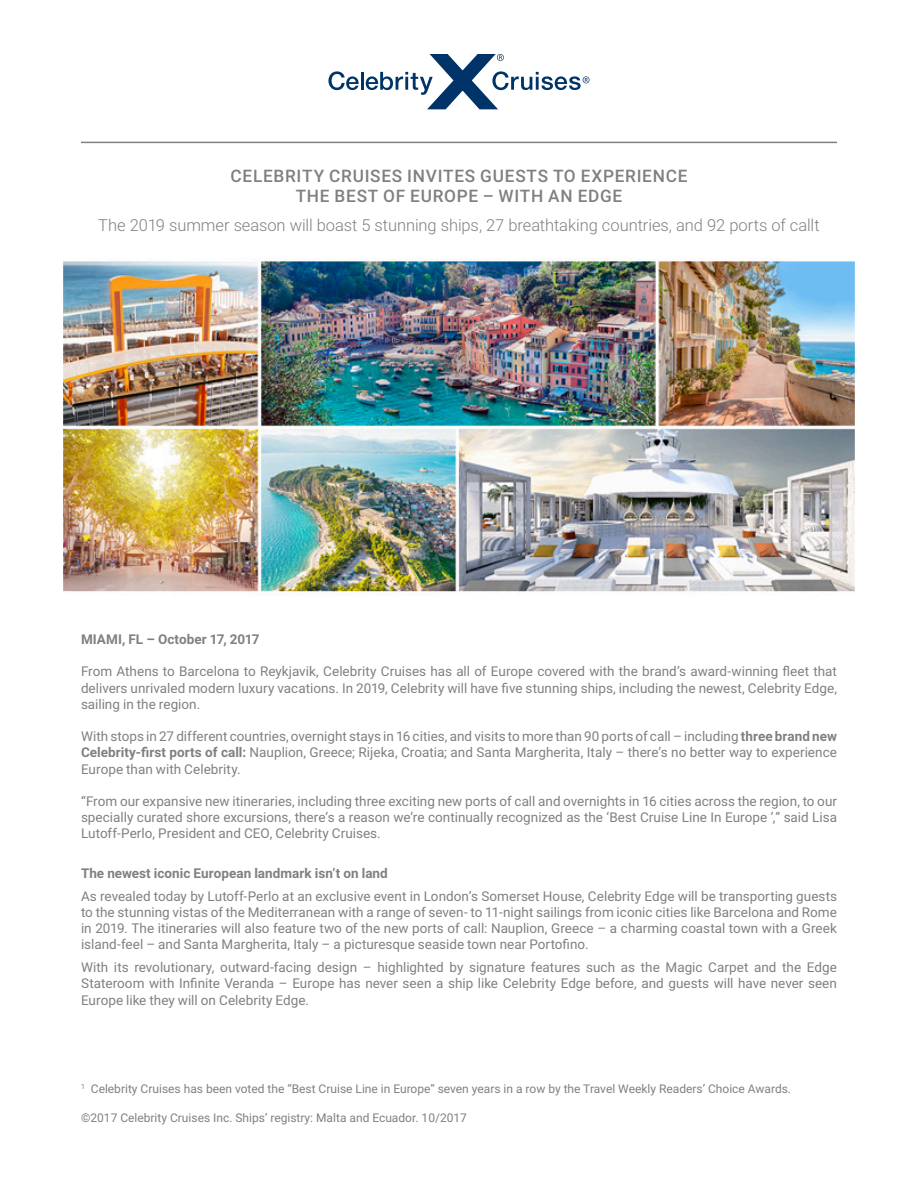
<style>
.page{position:relative;width:918px;height:1188px;background:#fff}
.page>*{position:absolute;margin:0;border:0;box-sizing:border-box;transform-origin:0 0}
.t1{font:500 17.25px/20.7px "Roboto";letter-spacing:.04em;color:#808083;text-align:center}
.t2{font:300 16.5px "Roboto";letter-spacing:-.005em;color:#808083}
.t3{font:13.5px/16.2px "Roboto";color:#808083;text-align:justify}
.t4{font:700 13.5px "Roboto";letter-spacing:.005em;color:#808083}
.t5{font:12px "Roboto";color:#808083}
.s1{font-weight:700}
</style>
<div class="page">
<svg style="left:328px;top:71px;width:31px;height:19px"></svg>
<hr style="left:361px;top:72px;width:3px;height:18px;background:#003367">
<svg style="left:366px;top:54px;width:224px;height:55px"></svg>
<hr style="left:81px;top:142px;width:756px;height:1px;background:#808083">
<img style="left:63px;top:258px;width:792px;height:337px">
<p class="t1" style="left:231px;top:164px;width:458px">CELEBRITY CRUISES INVITES GUESTS TO EXPERIENCE<br>THE BEST OF EUROPE – WITH AN EDGE</p>
<p class="t2" style="left:98px;top:214px;width:723px">The 2019 summer season will boast 5 stunning ships, 27 breathtaking countries, and 92 ports of callt</p>
<p class="t4" style="left:81px;top:630px;width:180px">MIAMI, FL – October 17, 2017</p>
<p class="t3" style="left:81px;top:663px;width:758px">From Athens to Barcelona to Reykjavik, Celebrity Cruises has all of Europe covered with the brand’s award-winning fleet that delivers unrivaled modern luxury vacations. In 2019, Celebrity will have five stunning ships, including the newest, Celebrity Edge, sailing in the region.</p>
<p class="t3" style="left:81px;top:728px;width:757px">With stops in 27 different countries, overnight stays in 16 cities, and visits to more than 90 ports of call – including <span class="s1">three brand new Celebrity-first ports of call:</span> Nauplion, Greece; Rijeka, Croatia; and Santa Margherita, Italy – there’s no better way to experience Europe than with Celebrity.</p>
<p class="t3" style="left:81px;top:793px;width:758px">“From our expansive new itineraries, including three exciting new ports of call and overnights in 16 cities across the region, to our specially curated shore excursions, there’s a reason we’re continually recognized as the ‘Best Cruise Line In Europe ’,” said Lisa Lutoff-Perlo, President and CEO, Celebrity Cruises.</p>
<p class="t4" style="left:81px;top:863px;width:308px">The newest iconic European landmark isn’t on land</p>
<p class="t3" style="left:81px;top:887px;width:758px">As revealed today by Lutoff-Perlo at an exclusive event in London’s Somerset House, Celebrity Edge will be transporting guests to the stunning vistas of the Mediterranean with a range of seven- to 11-night sailings from iconic cities like Barcelona and Rome in 2019. The itineraries will also feature two of the new ports of call: Nauplion, Greece – a charming coastal town with a Greek island-feel – and Santa Margherita, Italy – a picturesque seaside town near Portofino.</p>
<p class="t3" style="left:81px;top:959px;width:758px">With its revolutionary, outward-facing design – highlighted by signature features such as the Magic Carpet and the Edge Stateroom with Infinite Veranda – Europe has never seen a ship like Celebrity Edge before, and guests will have never seen Europe like they will on Celebrity Edge.</p>
<p class="t5" style="left:81px;top:1081px;width:712px"><sup>1</sup> Celebrity Cruises has been voted the “Best Cruise Line in Europe” seven years in a row by the Travel Weekly Readers’ Choice Awards.</p>
<p class="t5" style="left:81px;top:1109px;width:388px">©2017 Celebrity Cruises Inc. Ships’ registry: Malta and Ecuador. 10/2017</p>
</div>
